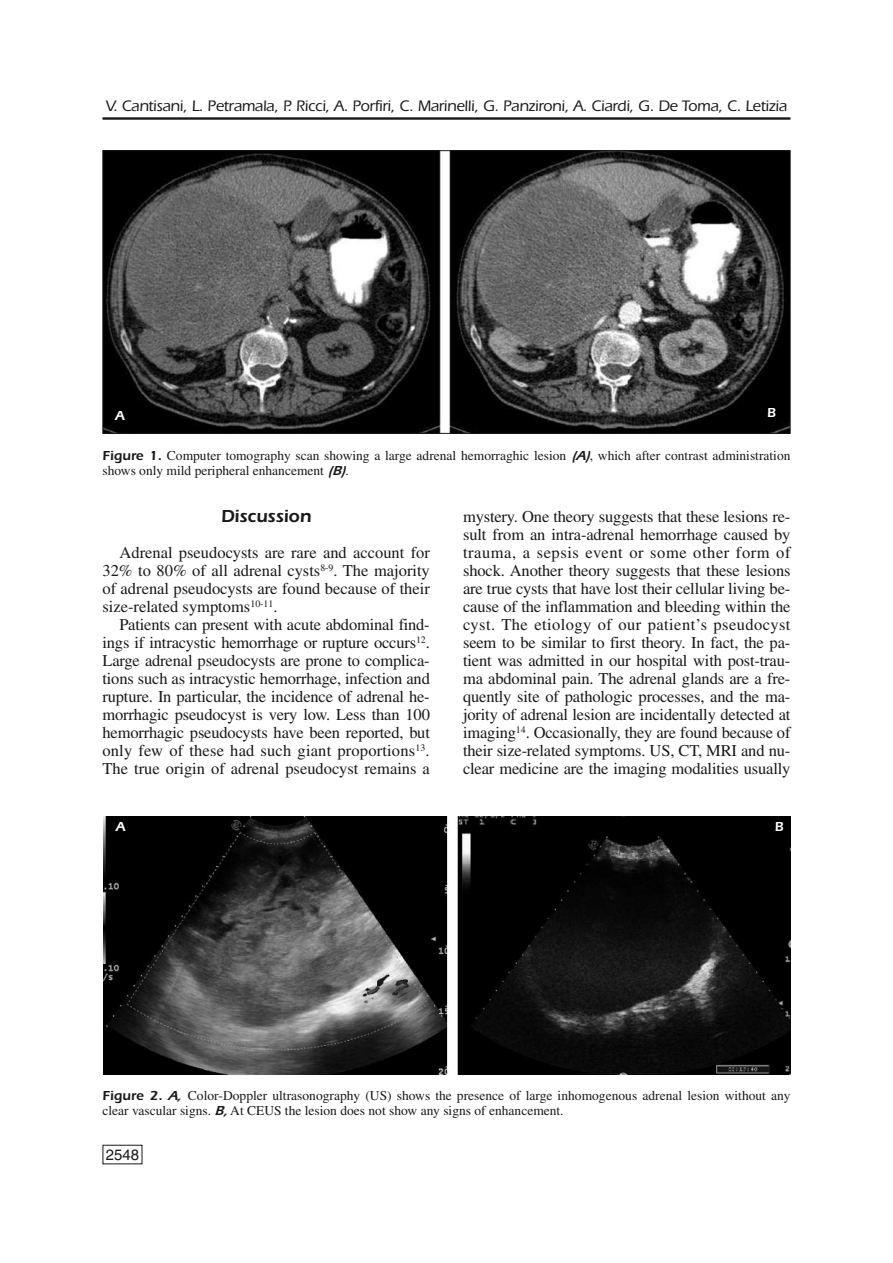
<style>
.page{position:relative;width:893px;height:1263px;background:#fff}
.page>*{position:absolute;margin:0;border:0;box-sizing:border-box;transform-origin:0 0}
.t1{font:600 18px "Itc Eras";color:#191919}
.t2{font:16.5px/18px "Times";color:#191919;text-align:justify}
.t3{font:500 15.75px "Itc Eras";letter-spacing:-.02em;color:#191919}
.t4{font:15px "Helvetica";color:#191919}
.t5{font:13.5px/15px "Times";color:#191919}
.t6{font:13.5px "Eras Demi";color:#fff}
.s1{font-family:"Itc Eras";font-weight:600}
.s2{font-family:"Eras Demi";font-style:italic}
</style>
<div class="page">
<hr style="left:102px;top:117px;width:688px;height:3px;background:#191919">
<img style="left:104px;top:152px;width:684px;height:280px">
<img style="left:103px;top:817px;width:687px;height:257px">
<p class="t3" style="left:106px;top:101px;width:682px">V. Cantisani, L. Petramala, P. Ricci, A. Porfiri, C. Marinelli, G. Panzironi, A. Ciardi, G. De Toma, C. Letizia</p>
<p class="t6" style="left:115px;top:408px;width:11px">A</p>
<p class="t6" style="left:767px;top:405px;width:10px">B</p>
<p class="t5" style="left:102px;top:449px;width:689px"><span class="s1">Figure 1.</span> Computer tomography scan showing a large adrenal hemorraghic lesion <span class="s2">(A)</span>, which after contrast administration shows only mild peripheral enhancement <span class="s2">(B)</span>.</p>
<p class="t1" style="left:221px;top:510px;width:92px">Discussion</p>
<p class="t2" style="left:102px;top:545px;width:329px;text-indent:17px">Adrenal pseudocysts are rare and account for 32% to 80% of all adrenal cysts<sup>8-9</sup>. The majority of adrenal pseudocysts are found because of their size-related symptoms<sup>10-11</sup>.</p>
<p class="t2" style="left:102px;top:617px;width:329px;text-indent:17px">Patients can present with acute abdominal find&shy;ings if intracystic hemorrhage or rupture occurs<sup>12</sup>.<br>Large adrenal pseudocysts are prone to complica&shy;tions such as intracystic hemorrhage, infection and rupture. In particular, the incidence of adrenal he&shy;morrhagic pseudocyst is very low. Less than 100 hemorrhagic pseudocysts have been reported, but only few of these had such giant proportions<sup>13</sup>.<br>The true origin of adrenal pseudocyst remains a</p>
<p class="t2" style="left:463px;top:509px;width:329px">mystery. One theory suggests that these lesions re&shy;sult from an intra-adrenal hemorrhage caused by trauma, a sepsis event or some other form of shock. Another theory suggests that these lesions are true cysts that have lost their cellular living be&shy;cause of the inflammation and bleeding within the cyst. The etiology of our patient’s pseudocyst seem to be similar to first theory. In fact, the pa&shy;tient was admitted in our hospital with post-trau&shy;ma abdominal pain. The adrenal glands are a fre&shy;quently site of pathologic processes, and the ma&shy;jority of adrenal lesion are incidentally detected at imaging<sup>14</sup>. Occasionally, they are found because of their size-related symptoms. US, CT, MRI and nu&shy;clear medicine are the imaging modalities usually</p>
<p class="t6" style="left:116px;top:818px;width:11px">A</p>
<p class="t6" style="left:775px;top:819px;width:10px">B</p>
<p class="t5" style="left:102px;top:1089px;width:689px"><span class="s1">Figure 2.</span> <span class="s2">A,</span> Color-Doppler ultrasonography (US) shows the presence of large inhomogenous adrenal lesion without any clear vascular signs. <span class="s2">B,</span> At CEUS the lesion does not show any signs of enhancement.</p>
<p class="t4" style="left:106px;top:1149px;width:35px">2548</p>
</div>
